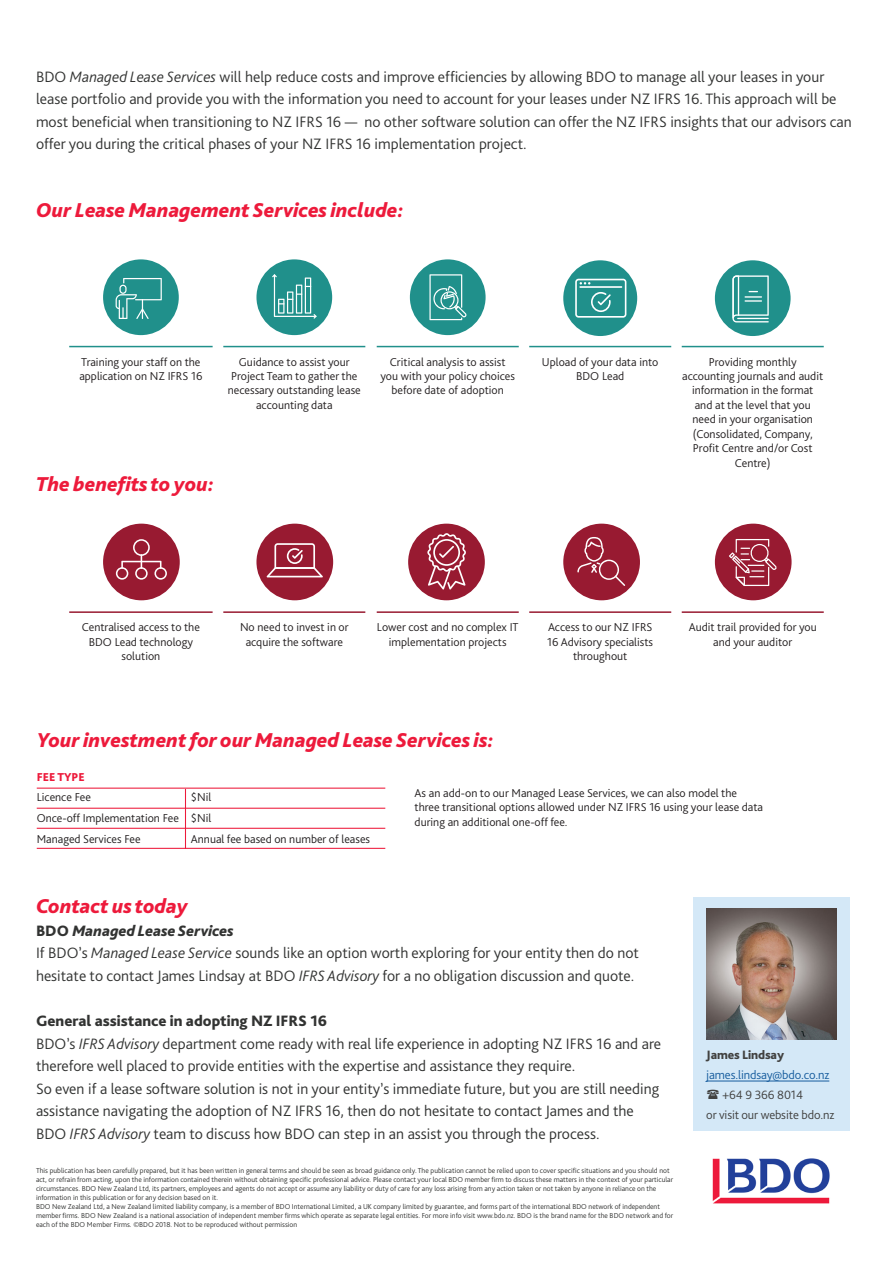
<style>
.page{position:relative;width:893px;height:1263px;background:#fff}
.page>*{position:absolute;margin:0;border:0;box-sizing:border-box;transform-origin:0 0}
.t1{font:italic 800 21px "Bliss Pro";color:#ed1a3b}
.t2{font:300 15.75px/22.5px "Bliss Pro";color:#323332}
.t3{font:800 15.75px "Bliss Pro";color:#323332}
.t4{font:italic 800 15.75px "Bliss Pro";color:#323332}
.red_quote_small{font:300 12.75px "Bliss Pro";letter-spacing:-.01em;color:#414140}
.red_quote_small-2{font:300 12.75px "Bliss Pro";letter-spacing:-.01em;color:#175d9e}
.red_quote_small-3{font:800 12.75px "Bliss Pro";letter-spacing:-.01em;color:#414140}
.t5{font:300 12px/14.4px "Bliss Pro";color:#231f20;text-align:center}
.t6{font:800 12px "Bliss Pro";color:#ed1a3b}
.t7{font:300 7.5px/9px "Bliss Pro";color:#323332}
.s1{font-style:italic}
.s2{font-style:normal}
</style>
<div class="page">
<div style="left:693px;top:897px;width:156px;height:234px;background:#d4e8f7"></div>
<img style="left:712px;top:1158px;width:118px;height:46px">
<hr style="left:706px;top:1081px;width:123px;height:1px;background:#175d9e">
<img style="left:706px;top:909px;width:130px;height:130px">
<div style="left:103px;top:259px;width:76px;height:76px;background:#20908b;border-radius:50%"></div>
<svg style="left:116px;top:278px;width:46px;height:41px"></svg>
<div style="left:256px;top:259px;width:76px;height:76px;background:#20908b;border-radius:50%"></div>
<svg style="left:272px;top:274px;width:45px;height:45px"></svg>
<div style="left:410px;top:259px;width:76px;height:76px;background:#20908b;border-radius:50%"></div>
<svg style="left:429px;top:274px;width:38px;height:46px"></svg>
<div style="left:563px;top:260px;width:74px;height:76px;background:#20908b;border-radius:50%"></div>
<svg style="left:575px;top:279px;width:51px;height:39px"></svg>
<div style="left:715px;top:260px;width:76px;height:76px;background:#20908b;border-radius:50%"></div>
<svg style="left:732px;top:275px;width:37px;height:47px"></svg>
<hr style="left:69px;top:346px;width:144px;height:1px;background:#20908b">
<hr style="left:69px;top:611px;width:144px;height:2px;background:#981a31">
<hr style="left:223px;top:346px;width:142px;height:1px;background:#20908b">
<hr style="left:223px;top:611px;width:142px;height:2px;background:#981a31">
<hr style="left:377px;top:346px;width:142px;height:1px;background:#20908b">
<hr style="left:377px;top:611px;width:142px;height:2px;background:#981a31">
<hr style="left:529px;top:346px;width:142px;height:1px;background:#20908b">
<hr style="left:529px;top:611px;width:142px;height:2px;background:#981a31">
<hr style="left:682px;top:346px;width:142px;height:1px;background:#20908b">
<hr style="left:682px;top:611px;width:142px;height:2px;background:#981a31">
<div style="left:103px;top:524px;width:77px;height:76px;background:#981a31;border-radius:50%"></div>
<svg style="left:116px;top:539px;width:51px;height:41px"></svg>
<div style="left:256px;top:524px;width:77px;height:76px;background:#981a31;border-radius:50%"></div>
<svg style="left:267px;top:543px;width:56px;height:34px"></svg>
<div style="left:408px;top:524px;width:77px;height:76px;background:#981a31;border-radius:50%"></div>
<svg style="left:427px;top:533px;width:39px;height:56px"></svg>
<div style="left:563px;top:524px;width:77px;height:76px;background:#981a31;border-radius:50%"></div>
<svg style="left:577px;top:537px;width:48px;height:49px"></svg>
<div style="left:715px;top:524px;width:77px;height:76px;background:#981a31;border-radius:50%"></div>
<svg style="left:729px;top:539px;width:48px;height:47px"></svg>
<hr style="left:37px;top:808px;width:348px;height:1px;background:#ed1a3b">
<hr style="left:37px;top:828px;width:348px;height:1px;background:#ed1a3b">
<hr style="left:37px;top:848px;width:348px;height:1px;background:#ed1a3b">
<hr style="left:37px;top:788px;width:348px;height:1px;background:#ed1a3b">
<hr style="left:185px;top:789px;width:1px;height:60px;background:#ed1a3b">
<p class="t2" style="left:36px;top:65px;width:817px">BDO <span class="s1">Managed Lease Services</span> will help reduce costs and improve efficiencies by allowing BDO to manage all your leases in your lease portfolio and provide you with the information you need to account for your leases under NZ IFRS 16. This approach will be most beneficial when transitioning to NZ IFRS 16 — no other software solution can offer the NZ IFRS insights that our advisors can offer you during the critical phases of your NZ IFRS 16 implementation project.</p>
<p class="t1" style="left:36px;top:197px;width:369px">Our Lease Management Services include:</p>
<p class="t5" style="left:79px;top:354px;width:124px;text-align:left">Training your staff on the application on NZ IFRS 16</p>
<p class="t5" style="left:228px;top:354px;width:134px">Guidance to assist your<br>Project Team to gather the necessary outstanding lease accounting data</p>
<p class="t5" style="left:380px;top:354px;width:136px">Critical analysis to assist you with your policy choices before date of adoption</p>
<p class="t1" style="left:36px;top:471px;width:180px">The benefits to you:</p>
<p class="t5" style="left:542px;top:354px;width:118px">Upload of your data into<br>BDO Lead</p>
<p class="t5" style="left:682px;top:354px;width:143px">Providing monthly accounting journals and audit information in the format and at the level that you need in your organisation (Consolidated, Company,<br>Profit Centre and/or Cost<br>Centre)</p>
<p class="t5" style="left:82px;top:620px;width:120px">Centralised access to the<br>BDO Lead technology solution</p>
<p class="t5" style="left:240px;top:620px;width:110px">No need to invest in or acquire the software</p>
<p class="t5" style="left:377px;top:620px;width:143px">Lower cost and no complex IT implementation projects</p>
<p class="t1" style="left:37px;top:727px;width:459px">Your investment for our Managed Lease Services is:</p>
<p class="t6" style="left:37px;top:769px;width:50px">FEE TYPE</p>
<p class="t5" style="left:547px;top:620px;width:107px">Access to our NZ IFRS<br>16 Advisory specialists throughout</p>
<p class="t5" style="left:689px;top:620px;width:129px">Audit trail provided for you and your auditor</p>
<p class="t5" style="left:37px;top:789px;width:56px">Licence Fee</p>
<p class="t5" style="left:37px;top:810px;width:144px">Once-off Implementation Fee</p>
<p class="t5" style="left:37px;top:831px;width:105px">Managed Services Fee</p>
<p class="t5" style="left:191px;top:789px;width:22px">$Nil</p>
<p class="t5" style="left:191px;top:810px;width:22px">$Nil</p>
<p class="t5" style="left:191px;top:831px;width:181px">Annual fee based on number of leases</p>
<p class="t5" style="left:415px;top:785px;width:350px;text-align:left">As an add-on to our Managed Lease Services, we can also model the three transitional options allowed under NZ IFRS 16 using your lease data during an additional one-off fee.</p>
<p class="t1" style="left:36px;top:893px;width:153px">Contact us today</p>
<p class="t4" style="left:36px;top:921px;width:199px"><span class="s2">BDO</span> Managed Lease Services</p>
<p class="t2" style="left:36px;top:942px;width:604px">If BDO’s <span class="s1">Managed Lease Service</span> sounds like an option worth exploring for your entity then do not hesitate to contact James Lindsay at BDO <span class="s1">IFRS Advisory</span> for a no obligation discussion and quote.</p>
<p class="t3" style="left:36px;top:1011px;width:292px">General assistance in adopting NZ IFRS 16</p>
<p class="t2" style="left:36px;top:1032px;width:627px">BDO’s <span class="s1">IFRS Advisory</span> department come ready with real life experience in adopting NZ IFRS 16 and are therefore well placed to provide entities with the expertise and assistance they require.</p>
<p class="t2" style="left:36px;top:1077px;width:625px">So even if a lease software solution is not in your entity’s immediate future, but you are still needing assistance navigating the adoption of NZ IFRS 16, then do not hesitate to contact James and the<br>BDO <span class="s1">IFRS Advisory</span> team to discuss how BDO can step in an assist you through the process.</p>
<p class="t7" style="left:36px;top:1165px;width:639px">This publication has been carefully prepared, but it has been written in general terms and should be seen as broad guidance only. The publication cannot be relied upon to cover specific situations and you should not act, or refrain from acting, upon the information contained therein without obtaining specific professional advice. Please contact your local BDO member firm to discuss these matters in the context of your particular circumstances. BDO New Zealand Ltd, its partners, employees and agents do not accept or assume any liability or duty of care for any loss arising from any action taken or not taken by anyone in reliance on the information in this publication or for any decision based on it.</p>
<p class="t7" style="left:36px;top:1201px;width:639px">BDO New Zealand Ltd, a New Zealand limited liability company, is a member of BDO International Limited, a UK company limited by guarantee, and forms part of the international BDO network of independent member firms. BDO New Zealand is a national association of independent member firms which operate as separate legal entities. For more info visit www.bdo.nz. BDO is the brand name for the BDO network and for each of the BDO Member Firms. ©BDO 2018. Not to be reproduced without permission</p>
<p class="red_quote_small-3" style="left:706px;top:1047px;width:79px">James Lindsay</p>
<p class="red_quote_small-2" style="left:706px;top:1067px;width:125px">james.lindsay@bdo.co.nz</p>
<p class="red_quote_small" style="left:723px;top:1087px;width:82px">+64 9 366 8014</p>
<p class="red_quote_small" style="left:706px;top:1107px;width:130px">or visit our website bdo.nz</p>
</div>
